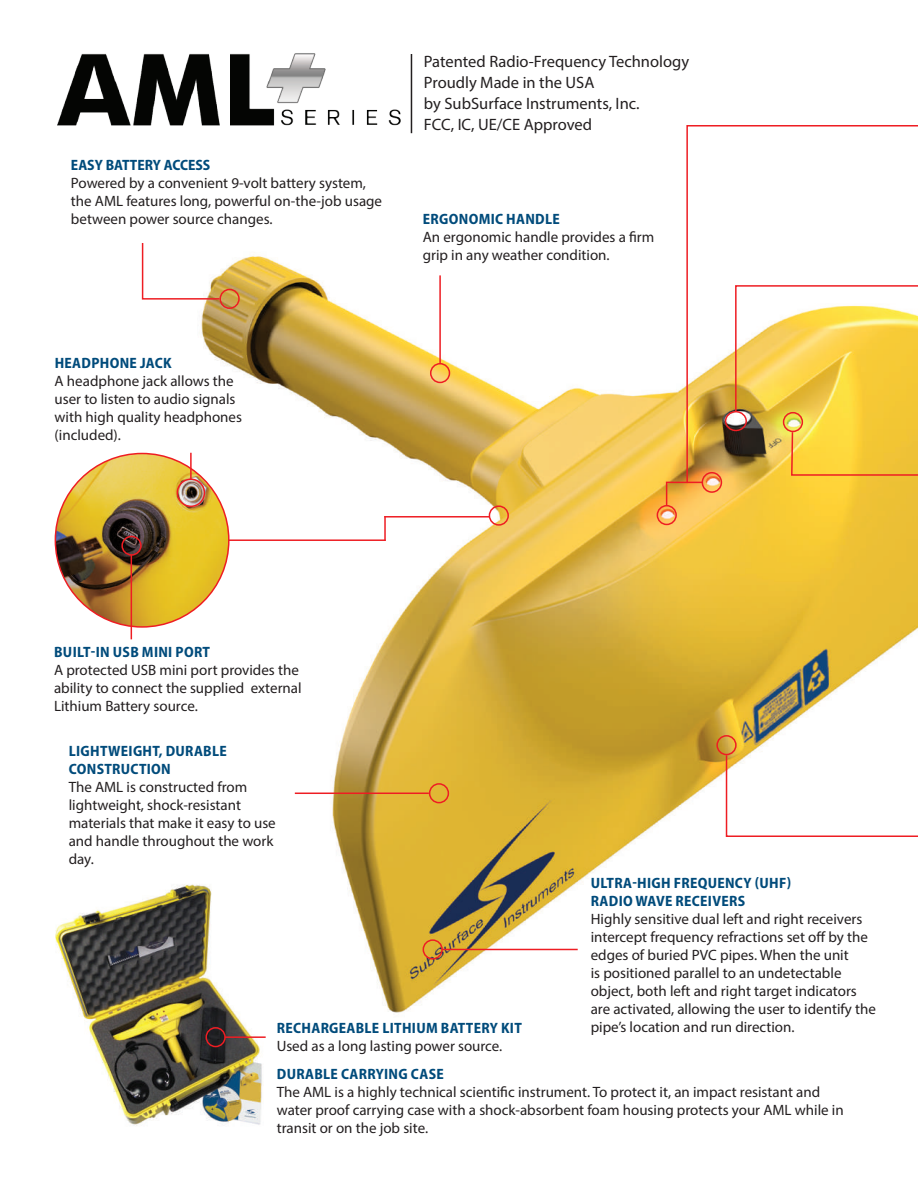
<style>
.page{position:relative;width:918px;height:1188px;background:#fff}
.page>*{position:absolute;margin:0;border:0;box-sizing:border-box;transform-origin:0 0}
.t1{font:16.5px/21px "Myriad Pro";color:#231f20}
.t2{font:15px/18px "Myriad Pro";color:#231f20}
.t3{font:700 semi-condensed 15px/18px "Myriad Pro";letter-spacing:.02em;color:#014b7b}
.t4{font:700 semi-condensed 15px "Myriad Pro";color:#014b7b}
</style>
<div class="page">
<img style="left:180px;top:252px;width:738px;height:761px">
<img style="left:55px;top:878px;width:217px;height:248px">
<div style="left:219px;top:289px;width:21px;height:20px;border:2px solid #ee1d23;border-radius:50%"></div>
<svg style="left:141px;top:243px;width:80px;height:57px"></svg>
<div style="left:430px;top:363px;width:20px;height:20px;border:2px solid #ee1d23;border-radius:50%"></div>
<hr style="left:439px;top:275px;width:2px;height:88px;background:#ee1d23">
<div style="left:702px;top:472px;width:20px;height:21px;border:2px solid #ee1d23;border-radius:50%"></div>
<svg style="left:665px;top:481px;width:39px;height:26px"></svg>
<div style="left:429px;top:783px;width:20px;height:20px;border:2px solid #ee1d23;border-radius:50%"></div>
<hr style="left:295px;top:793px;width:134px;height:1px;background:#ee1d23">
<div style="left:489px;top:505px;width:20px;height:21px;border:2px solid #ee1d23;border-radius:50%"></div>
<hr style="left:229px;top:539px;width:157px;height:2px;background:#ee1d23">
<div style="left:657px;top:505px;width:20px;height:20px;border:2px solid #ee1d23;border-radius:50%"></div>
<div style="left:716px;top:735px;width:21px;height:20px;border:2px solid #ee1d23;border-radius:50%"></div>
<svg style="left:725px;top:754px;width:193px;height:84px"></svg>
<img style="left:57px;top:53px;width:356px;height:81px">
<img style="left:55px;top:453px;width:174px;height:174px;border-radius:87px">
<svg style="left:686px;top:125px;width:232px;height:360px"></svg>
<hr style="left:411px;top:54px;width:1px;height:79px;background:#231f20">
<div style="left:423px;top:939px;width:20px;height:21px;border:2px solid #ee1d23;border-radius:50%"></div>
<hr style="left:442px;top:949px;width:136px;height:1px;background:#ee1d23">
<div style="left:205px;top:1027px;width:21px;height:20px;border:2px solid #ee1d23;border-radius:50%"></div>
<hr style="left:225px;top:1036px;width:41px;height:2px;background:#ee1d23">
<div style="left:177px;top:478px;width:28px;height:29px;border:2px solid #ee1d23;border-radius:50%"></div>
<hr style="left:190px;top:453px;width:2px;height:27px;background:#ee1d23">
<div style="left:121px;top:536px;width:21px;height:20px;border:2px solid #ee1d23;border-radius:50%"></div>
<hr style="left:131px;top:555px;width:1px;height:84px;background:#ee1d23">
<hr style="left:384px;top:516px;width:2px;height:25px;background:#ee1d23">
<hr style="left:384px;top:516px;width:105px;height:2px;background:#ee1d23">
<p class="t4" style="left:71px;top:156px;width:141px">EASY BATTERY ACCESS</p>
<p class="t2" style="left:71px;top:174px;width:313px">Powered by a convenient 9-volt battery system, the AML features long, powerful on-the-job usage between power source changes.</p>
<p class="t3" style="left:55px;top:354px;width:119px">HEADPHONE JACK</p>
<p class="t2" style="left:55px;top:372px;width:189px">A headphone jack allows the user to listen to audio signals with high quality headphones (included).</p>
<p class="t1" style="left:424px;top:51px;width:267px">Patented Radio-Frequency Technology<br>Proudly Made in the USA<br>by SubSurface Instruments, Inc.<br>FCC, IC, UE/CE Approved</p>
<p class="t3" style="left:423px;top:210px;width:138px">ERGONOMIC HANDLE</p>
<p class="t2" style="left:423px;top:228px;width:233px">An ergonomic handle provides a firm grip in any weather condition.</p>
<p class="t3" style="left:54px;top:643px;width:158px">BUILT-IN USB MINI PORT</p>
<p class="t2" style="left:54px;top:661px;width:249px">A protected USB mini port provides the ability to connect the supplied external<br>Lithium Battery source.</p>
<p class="t3" style="left:69px;top:741px;width:159px">LIGHTWEIGHT, DURABLE<br>CONSTRUCTION</p>
<p class="t2" style="left:69px;top:778px;width:209px">The AML is constructed from lightweight, shock-resistant materials that make it easy to use and handle throughout the work day.</p>
<p class="t3" style="left:591px;top:874px;width:202px">ULTRA-HIGH FREQUENCY (UHF)<br>RADIO WAVE RECEIVERS</p>
<p class="t2" style="left:591px;top:910px;width:287px">Highly sensitive dual left and right receivers intercept frequency refractions set off by the edges of buried PVC pipes. When the unit<br>is positioned parallel to an undetectable object, both left and right target indicators are activated, allowing the user to identify the</p>
<p class="t3" style="left:277px;top:1018px;width:246px">RECHARGEABLE LITHIUM BATTERY KIT</p>
<p class="t2" style="left:591px;top:1018px;width:205px">pipe’s location and run direction.</p>
<p class="t2" style="left:277px;top:1036px;width:227px">Used as a long lasting power source.</p>
<p class="t3" style="left:277px;top:1065px;width:168px">DURABLE CARRYING CASE</p>
<p class="t2" style="left:277px;top:1083px;width:568px">The AML is a highly technical scientific instrument. To protect it, an impact resistant and water proof carrying case with a shock-absorbent foam housing protects your AML while in transit or on the job site.</p>
</div>
